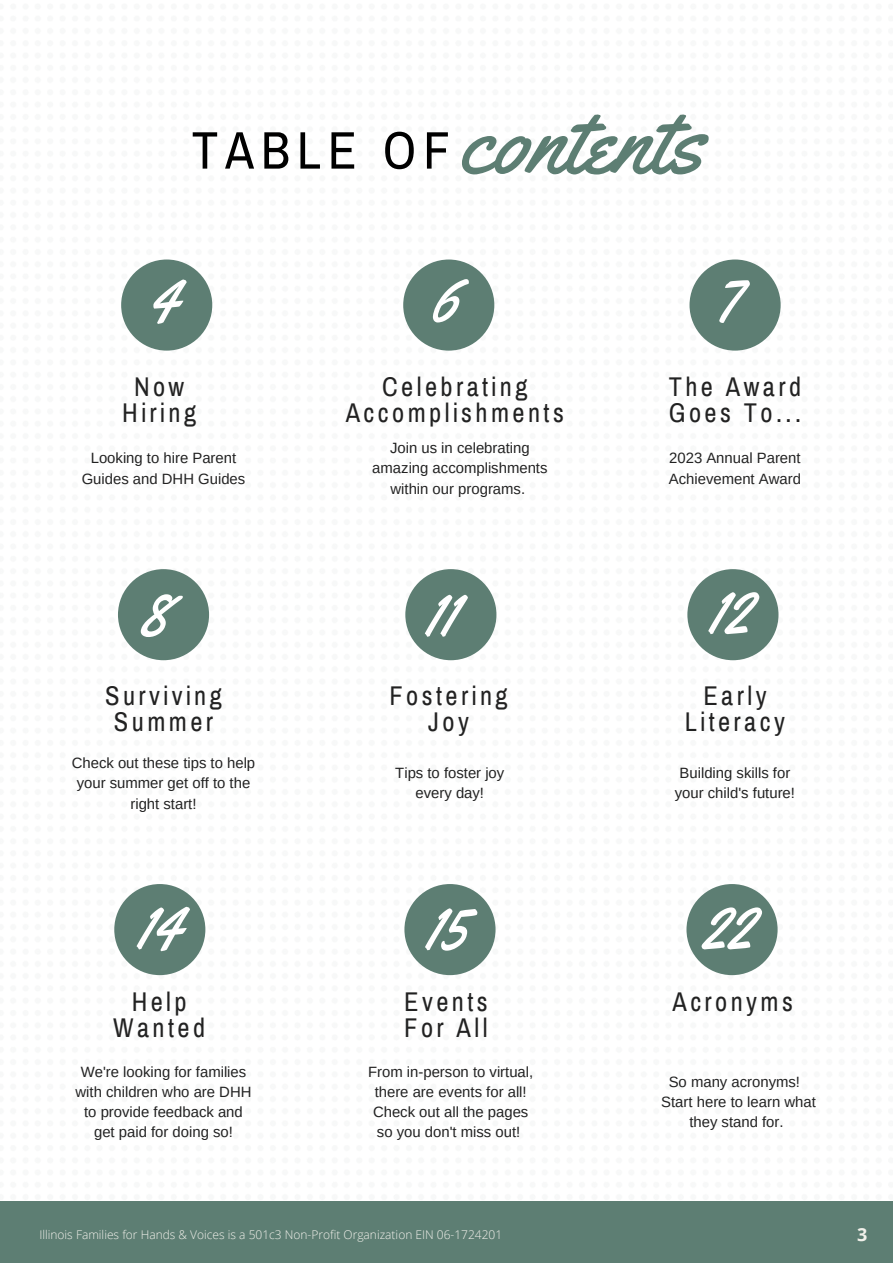
<style>
.page{position:relative;width:893px;height:1264px;background:#fff}
.page>*{position:absolute;margin:0;border:0;box-sizing:border-box;transform-origin:0 0}
.t1{font:92.55px "Yellowtail";color:#5d7e73}
.t2{font:68.1px "Yellowtail";color:#fff}
.t3{font:52.95px "Archivo Narrow";letter-spacing:.13em;color:#000}
.t4{font:26.4px/25.8px "Archivo Narrow";letter-spacing:.13em;color:#222;text-align:center}
.t5{font:700 18px "Open Sans";color:#f2f1eb}
.t6{font:14.85px/20.2px "Arimo";color:#222;text-align:center}
.t7{font:300 12px "Open Sans";color:#f2f1eb}
</style>
<div class="page">
<div style="left:0;top:1200px;width:892px;height:62px;background:#5d7e73"></div>
<div style="left:121px;top:259px;width:91px;height:91px;background:#5d7e73;border-radius:50%"></div>
<div style="left:403px;top:259px;width:91px;height:91px;background:#5d7e73;border-radius:50%"></div>
<div style="left:118px;top:569px;width:91px;height:91px;background:#5d7e73;border-radius:50%"></div>
<div style="left:405px;top:569px;width:91px;height:91px;background:#5d7e73;border-radius:50%"></div>
<div style="left:687px;top:569px;width:91px;height:91px;background:#5d7e73;border-radius:50%"></div>
<div style="left:114px;top:884px;width:91px;height:91px;background:#5d7e73;border-radius:50%"></div>
<div style="left:404px;top:884px;width:91px;height:91px;background:#5d7e73;border-radius:50%"></div>
<div style="left:686px;top:884px;width:91px;height:91px;background:#5d7e73;border-radius:50%"></div>
<div style="left:689px;top:259px;width:91px;height:91px;background:#5d7e73;border-radius:50%"></div>
<p class="t3" style="left:192px;top:122px;width:259px">TABLE OF</p>
<p class="t1" style="left:460px;top:83px;width:245px">contents</p>
<p class="t2" style="left:149px;top:255px;width:31px">4</p>
<p class="t2" style="left:430px;top:255px;width:29px">6</p>
<p class="t2" style="left:714px;top:255px;width:25px">7</p>
<p class="t4" style="left:134px;top:374px;width:52px">Now</p>
<p class="t4" style="left:122px;top:400px;width:75px">Hiring</p>
<p class="t4" style="left:382px;top:374px;width:147px">Celebrating</p>
<p class="t4" style="left:346px;top:400px;width:220px">Accomplishments</p>
<p class="t6" style="left:82px;top:448px;width:165px">Looking to hire Parent<br>Guides and DHH Guides</p>
<p class="t6" style="left:372px;top:438px;width:177px">Join us in celebrating amazing accomplishments within our programs.</p>
<p class="t2" style="left:140px;top:570px;width:29px">8</p>
<p class="t2" style="left:425px;top:569px;width:33px">11</p>
<p class="t4" style="left:668px;top:374px;width:134px;text-align:left">The Award<br>Goes To...</p>
<p class="t6" style="left:669px;top:448px;width:133px">2023 Annual Parent</p>
<p class="t6" style="left:668px;top:468px;width:134px">Achievement Award</p>
<p class="t2" style="left:708px;top:567px;width:43px">12</p>
<p class="t4" style="left:105px;top:683px;width:118px">Surviving<br>Summer</p>
<p class="t6" style="left:72px;top:752px;width:185px">Check out these tips to help your summer get off to the right start!</p>
<p class="t2" style="left:137px;top:882px;width:47px">14</p>
<p class="t4" style="left:132px;top:988px;width:56px">Help</p>
<p class="t4" style="left:113px;top:1014px;width:93px">Wanted</p>
<p class="t6" style="left:75px;top:1061px;width:177px">We're looking for families with children who are DHH to provide feedback and get paid for doing so!</p>
<p class="t4" style="left:389px;top:683px;width:119px">Fostering<br>Joy</p>
<p class="t4" style="left:703px;top:683px;width:65px">Early</p>
<p class="t4" style="left:684px;top:709px;width:101px">Literacy</p>
<p class="t6" style="left:395px;top:763px;width:111px">Tips to foster joy every day!</p>
<p class="t6" style="left:674px;top:763px;width:122px">Building skills for your child's future!</p>
<p class="t2" style="left:425px;top:883px;width:43px">15</p>
<p class="t4" style="left:404px;top:989px;width:85px">Events</p>
<p class="t4" style="left:404px;top:1015px;width:85px">For All</p>
<p class="t2" style="left:701px;top:882px;width:53px">22</p>
<p class="t4" style="left:672px;top:989px;width:122px">Acronyms</p>
<p class="t6" style="left:368px;top:1061px;width:167px">From in-person to virtual, there are events for all!<br>Check out all the pages so you don't miss out!</p>
<p class="t6" style="left:661px;top:1071px;width:156px">So many acronyms!<br>Start here to learn what they stand for.</p>
<p class="t7" style="left:39px;top:1225px;width:464px">Illinois Families for Hands &amp; Voices is a 501c3 Non-Profit Organization EIN 06-1724201</p>
<p class="t5" style="left:857px;top:1222px;width:12px">3</p>
</div>
